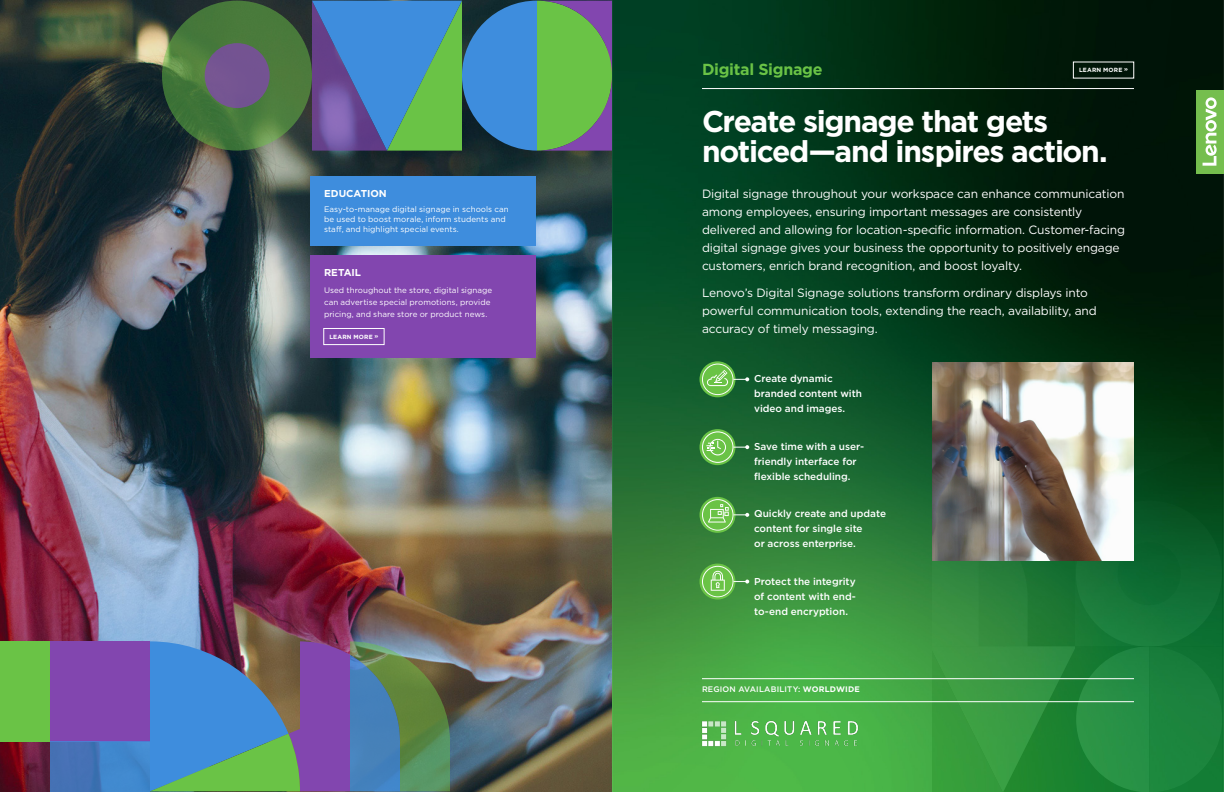
<style>
.page{position:relative;width:1224px;height:792px;background:#fff}
.page>*{position:absolute;margin:0;border:0;box-sizing:border-box;transform-origin:0 0}
.t1{font:700 30px/30px "Gotham";letter-spacing:-.045em;color:#fff}
.t2{font:700 16px "Gotham";letter-spacing:-.015em;color:#6ac346}
.t3{font:12px/18px "Gotham";letter-spacing:-.015em;color:#fff}
.t4{font:500 10px/15px "Gotham";letter-spacing:-.005em;color:#fff}
.t5{font:700 10px "Gotham";color:#fff}
.t6{font:8px/10px "Gotham";letter-spacing:.005em;color:#fff}
.t7{font:500 8px "Gotham";letter-spacing:.02em;color:#fff}
.t8{font:700 6px "Gotham";letter-spacing:.035em;color:#fff}
.s1{font-weight:700}
</style>
<div class="page">
<img style="left:0;top:0;width:1224px;height:792px">
<hr style="left:702px;top:88px;width:432px;height:1px;background:#fff">
<div style="left:1196px;top:90px;width:28px;height:83px;background:#75be4e"></div>
<svg style="left:1203px;top:97px;width:14px;height:69px"></svg>
<div style="left:0;top:641px;width:50px;height:100px;background:#6ac346"></div>
<div style="left:50px;top:641px;width:100px;height:100px;background:#8246af"></div>
<svg style="left:50px;top:741px;width:100px;height:50px;background:#427cc0"></svg>
<svg style="left:150px;top:641px;width:300px;height:150px;background:#5c7e96"></svg>
<svg style="left:162px;top:1px;width:150px;height:150px;background:#4a7b3c"></svg>
<div style="left:205px;top:43px;width:65px;height:65px;background:#745392;border-radius:50%"></div>
<svg style="left:312px;top:1px;width:300px;height:150px;background:#538c97"></svg>
<div style="left:310px;top:176px;width:226px;height:69px;background:#3e8ddd"></div>
<div style="left:310px;top:255px;width:226px;height:102px;background:#8246af"></div>
<div style="left:324px;top:328px;width:60px;height:17px;border:1px solid #fff"></div>
<svg style="left:933px;top:338px;width:289px;height:454px;background:#1b7131"></svg>
<hr style="left:702px;top:678px;width:432px;height:1px;background:#fff">
<hr style="left:702px;top:701px;width:432px;height:1px;background:#fff">
<img style="left:700px;top:720px;width:160px;height:27px">
<div style="left:700px;top:497px;width:36px;height:36px;background:#6ac346;border-radius:50%"></div>
<svg style="left:700px;top:564px;width:36px;height:36px"></svg>
<svg style="left:700px;top:361px;width:36px;height:36px"></svg>
<div style="left:700px;top:429px;width:36px;height:36px;background:#6ac346;border-radius:50%"></div>
<img style="left:933px;top:362px;width:201px;height:198px">
<svg style="left:702px;top:364px;width:47px;height:31px"></svg>
<svg style="left:702px;top:431px;width:47px;height:32px"></svg>
<svg style="left:702px;top:499px;width:47px;height:32px"></svg>
<svg style="left:702px;top:566px;width:47px;height:31px"></svg>
<p class="t5" style="left:324px;top:187px;width:64px">EDUCATION</p>
<p class="t6" style="left:324px;top:204px;width:186px">Easy-to-manage digital signage in schools can be used to boost morale, inform students and staff, and highlight special events.</p>
<p class="t5" style="left:324px;top:266px;width:39px">RETAIL</p>
<p class="t6" style="left:324px;top:284px;width:170px;line-height:12px">Used throughout the store, digital signage can advertise special promotions, provide pricing, and share store or product news.</p>
<p class="t8" style="left:329px;top:333px;width:51px">LEARN MORE »</p>
<h2 class="t2" style="left:702px;top:59px;width:122px">Digital Signage</h2>
<h1 class="t1" style="left:702px;top:106px;width:407px">Create signage that gets noticed—and inspires action.</h1>
<p class="t3" style="left:702px;top:184px;width:425px">Digital signage throughout your workspace can enhance communication among employees, ensuring important messages are consistently delivered and allowing for location-specific information. Customer-facing digital signage gives your business the opportunity to positively engage customers, enrich brand recognition, and boost loyalty.</p>
<p class="t3" style="left:702px;top:283px;width:396px">Lenovo’s Digital Signage solutions transform ordinary displays into powerful communication tools, extending the reach, availability, and accuracy of timely messaging.</p>
<p class="t8" style="left:1079px;top:66px;width:51px">LEARN MORE »</p>
<p class="t4" style="left:754px;top:371px;width:109px">Create dynamic branded content with video and images.</p>
<p class="t4" style="left:754px;top:438px;width:112px">Save time with a user&shy;friendly interface for flexible scheduling.</p>
<p class="t4" style="left:754px;top:506px;width:133px">Quickly create and update content for single site<br>or across enterprise.</p>
<p class="t4" style="left:754px;top:573px;width:103px;text-align:justify">Protect the integrity of content with end&shy;to-end encryption.</p>
<p class="t7" style="left:702px;top:684px;width:159px">REGION AVAILABILITY: <span class="s1">WORLDWIDE</span></p>
</div>
